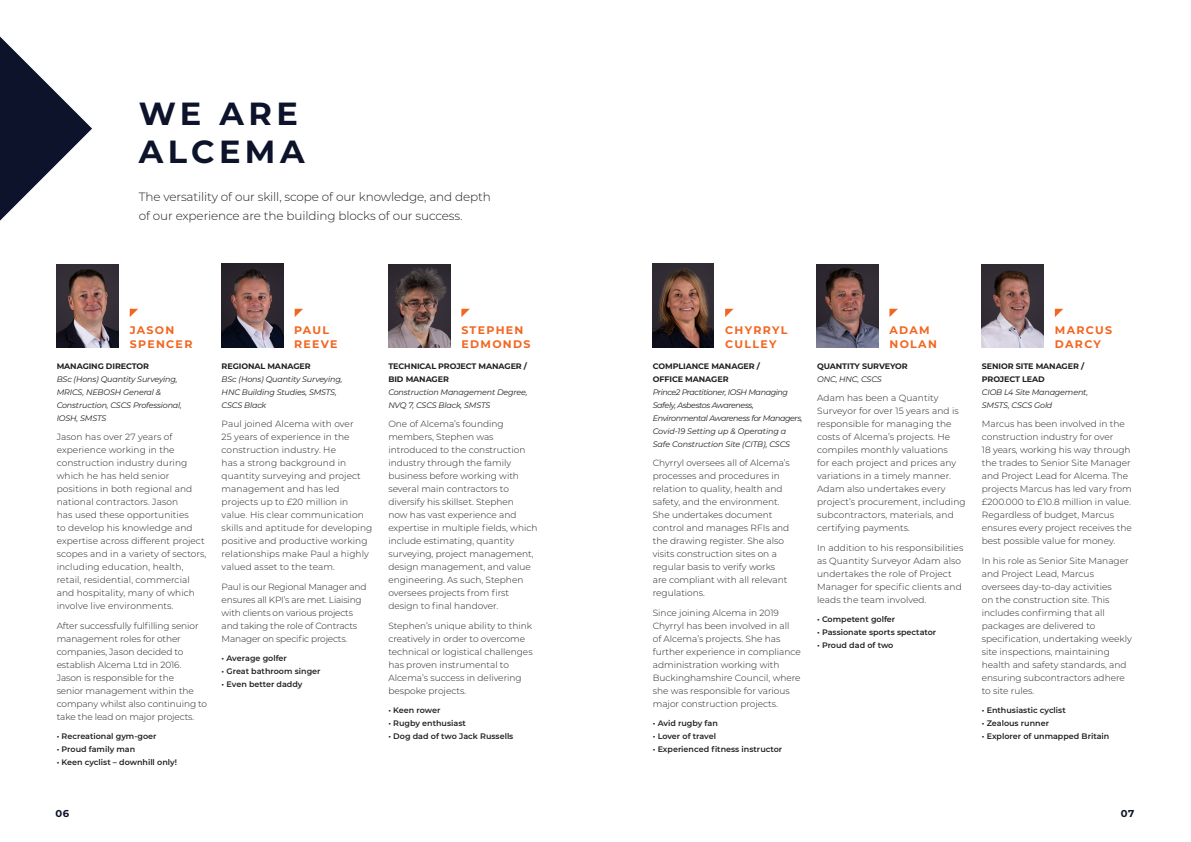
<style>
.page{position:relative;width:1191px;height:842px;background:#fff}
.page>*{position:absolute;margin:0;border:0;box-sizing:border-box;transform-origin:0 0}
.t1{font:700 32px/38px "Montserrat";letter-spacing:.14em;color:#0c132a}
.t2{font:300 12px/19px "Montserrat";letter-spacing:-.01em;color:#231f20}
.t3{font:700 11px/14px "Montserrat";letter-spacing:.125em;color:#f36621}
.t4{font:700 10px "Montserrat";color:#0c132a}
.t5{font:300 9px/13px "Montserrat";color:#231f20}
.t6{font:300 9px/13px "Montserrat";letter-spacing:-.02em;color:#231f20}
.t7{font:600 8px "Montserrat";color:#231f20}
.t8{font:italic 8px/13px "Montserrat";letter-spacing:-.02em;color:#231f20}
.t9{font:italic 8px/13px "Montserrat";letter-spacing:-.05em;color:#231f20}
.t10{font:700 8px/13px "Montserrat";letter-spacing:-.01em;color:#231f20}
.t11{font:700 8px "Montserrat";letter-spacing:.035em;color:#231f20}
.t12{font:700 8px "Montserrat";letter-spacing:.04em;color:#231f20}
</style>
<div class="page">
<img style="left:57px;top:264px;width:61px;height:84px">
<svg style="left:130px;top:309px;width:8px;height:8px"></svg>
<svg style="left:295px;top:309px;width:8px;height:8px"></svg>
<img style="left:222px;top:264px;width:61px;height:84px">
<svg style="left:0;top:37px;width:92px;height:184px"></svg>
<img style="left:388px;top:264px;width:62px;height:84px">
<svg style="left:461px;top:309px;width:9px;height:8px"></svg>
<img style="left:981px;top:264px;width:62px;height:84px">
<svg style="left:1054px;top:309px;width:9px;height:8px"></svg>
<svg style="left:725px;top:309px;width:8px;height:8px"></svg>
<img style="left:652px;top:264px;width:62px;height:84px">
<img style="left:816px;top:264px;width:62px;height:84px">
<svg style="left:889px;top:309px;width:9px;height:8px"></svg>
<h1 class="t1" style="left:139px;top:93px;width:164px">WE ARE<br>ALCEMA</h1>
<h2 class="t2" style="left:139px;top:187px;width:354px">The versatility of our skill, scope of our knowledge, and depth of our experience are the building blocks of our success.</h2>
<p class="t3" style="left:130px;top:322px;width:64px">JASON<br>SPENCER</p>
<p class="t10" style="left:57px;top:359px;width:94px">MANAGING DIRECTOR</p>
<p class="t8" style="left:57px;top:372px;width:127px">BSc (Hons) Quantity Surveying,<br>MRICS, NEBOSH General &amp;<br>Construction, CSCS Professional,<br>IOSH, SMSTS</p>
<p class="t5" style="left:57px;top:430px;width:151px">Jason has over 27 years of experience working in the construction industry during which he has held senior positions in both regional and national contractors. Jason<br>has used these opportunities<br>to develop his knowledge and expertise across different project scopes and in a variety of sectors, including education, health, retail, residential, commercial and hospitality, many of which involve live environments.</p>
<p class="t5" style="left:57px;top:619px;width:152px">After successfully fulfilling senior management roles for other companies, Jason decided to establish Alcema Ltd in 2016.<br>Jason is responsible for the<br>senior management within the company whilst also continuing to take the lead on major projects.</p>
<p class="t7" style="left:57px;top:731px;width:101px">• Recreational gym-goer</p>
<p class="t7" style="left:57px;top:744px;width:80px">• Proud family man</p>
<p class="t7" style="left:57px;top:757px;width:122px">• Keen cyclist – downhill only!</p>
<p class="t3" style="left:294px;top:322px;width:45px">PAUL<br>REEVE</p>
<p class="t12" style="left:222px;top:360px;width:90px">REGIONAL MANAGER</p>
<p class="t8" style="left:222px;top:372px;width:122px">BSc (Hons) Quantity Surveying,<br>HNC Building Studies, SMSTS,<br>CSCS Black</p>
<p class="t5" style="left:222px;top:417px;width:152px">Paul joined Alcema with over<br>25 years of experience in the construction industry. He<br>has a strong background in quantity surveying and project management and has led projects up to £20 million in value. His clear communication skills and aptitude for developing positive and productive working relationships make Paul a highly valued asset to the team.</p>
<p class="t6" style="left:222px;top:580px;width:146px">Paul is our Regional Manager and ensures all KPI’s are met. Liaising with clients on various projects and taking the role of Contracts<br>Manager on specific projects.</p>
<p class="t7" style="left:222px;top:653px;width:67px">• Average golfer</p>
<p class="t7" style="left:222px;top:666px;width:100px">• Great bathroom singer</p>
<p class="t7" style="left:222px;top:679px;width:82px">• Even better daddy</p>
<p class="t3" style="left:461px;top:322px;width:71px">STEPHEN<br>EDMONDS</p>
<p class="t10" style="left:388px;top:359px;width:140px">TECHNICAL PROJECT MANAGER /<br>BID MANAGER</p>
<p class="t8" style="left:388px;top:385px;width:141px">Construction Management Degree,<br>NVQ 7, CSCS Black, SMSTS</p>
<p class="t5" style="left:388px;top:417px;width:150px">One of Alcema’s founding members, Stephen was introduced to the construction industry through the family business before working with several main contractors to diversify his skillset. Stephen<br>now has vast experience and expertise in multiple fields, which include estimating, quantity surveying, project management, design management, and value engineering. As such, Stephen oversees projects from first design to final handover.</p>
<p class="t5" style="left:388px;top:619px;width:146px">Stephen’s unique ability to think creatively in order to overcome technical or logistical challenges has proven instrumental to<br>Alcema’s success in delivering bespoke projects.</p>
<p class="t7" style="left:388px;top:705px;width:54px">• Keen rower</p>
<p class="t7" style="left:388px;top:718px;width:79px">• Rugby enthusiast</p>
<p class="t7" style="left:388px;top:731px;width:127px">• Dog dad of two Jack Russells</p>
<p class="t3" style="left:725px;top:322px;width:64px">CHYRRYL<br>CULLEY</p>
<p class="t10" style="left:653px;top:359px;width:109px">COMPLIANCE MANAGER /<br>OFFICE MANAGER</p>
<p class="t9" style="left:653px;top:385px;width:151px">Prince2 Practitioner, IOSH Managing Safely, Asbestos Awareness, Environmental Awareness for Managers, Covid-19 Setting up &amp; Operating a Safe Construction Site (CITB), CSCS</p>
<p class="t5" style="left:653px;top:456px;width:139px">Chyrryl oversees all of Alcema’s processes and procedures in relation to quality, health and safety, and the environment.<br>She undertakes document control and manages RFIs and the drawing register. She also visits construction sites on a regular basis to verify works are compliant with all relevant regulations.</p>
<p class="t5" style="left:653px;top:606px;width:149px">Since joining Alcema in 2019<br>Chyrryl has been involved in all<br>of Alcema’s projects. She has further experience in compliance administration working with<br>Buckinghamshire Council, where she was responsible for various major construction projects.</p>
<p class="t7" style="left:653px;top:718px;width:67px">• Avid rugby fan</p>
<p class="t7" style="left:653px;top:731px;width:65px">• Lover of travel</p>
<p class="t7" style="left:653px;top:744px;width:131px">• Experienced fitness instructor</p>
<p class="t3" style="left:889px;top:322px;width:49px">ADAM<br>NOLAN</p>
<p class="t11" style="left:817px;top:360px;width:92px">QUANTITY SURVEYOR</p>
<p class="t8" style="left:817px;top:372px;width:66px">ONC, HNC, CSCS</p>
<p class="t5" style="left:817px;top:391px;width:150px">Adam has been a Quantity<br>Surveyor for over 15 years and is responsible for managing the costs of Alcema’s projects. He compiles monthly valuations<br>for each project and prices any variations in a timely manner.<br>Adam also undertakes every project’s procurement, including subcontractors, materials, and certifying payments.</p>
<p class="t5" style="left:817px;top:541px;width:148px">In addition to his responsibilities as Quantity Surveyor Adam also undertakes the role of Project<br>Manager for specific clients and leads the team involved.</p>
<p class="t7" style="left:817px;top:614px;width:80px">• Competent golfer</p>
<p class="t7" style="left:817px;top:627px;width:121px">• Passionate sports spectator</p>
<p class="t7" style="left:817px;top:640px;width:78px">• Proud dad of two</p>
<p class="t3" style="left:1054px;top:322px;width:59px">MARCUS<br>DARCY</p>
<p class="t10" style="left:981px;top:359px;width:104px">SENIOR SITE MANAGER /<br>PROJECT LEAD</p>
<p class="t8" style="left:981px;top:385px;width:108px">CIOB L4 Site Management,<br>SMSTS, CSCS Gold</p>
<p class="t5" style="left:981px;top:417px;width:152px">Marcus has been involved in the construction industry for over<br>18 years, working his way through the trades to Senior Site Manager and Project Lead for Alcema. The projects Marcus has led vary from £200.000 to £10.8 million in value.<br>Regardless of budget, Marcus ensures every project receives the best possible value for money.</p>
<p class="t5" style="left:981px;top:554px;width:151px">In his role as Senior Site Manager and Project Lead, Marcus oversees day-to-day activities<br>on the construction site. This includes confirming that all packages are delivered to specification, undertaking weekly site inspections, maintaining health and safety standards, and ensuring subcontractors adhere to site rules.</p>
<p class="t7" style="left:981px;top:705px;width:85px">• Enthusiastic cyclist</p>
<p class="t7" style="left:981px;top:718px;width:69px">• Zealous runner</p>
<p class="t7" style="left:981px;top:731px;width:129px">• Explorer of unmapped Britain</p>
<p class="t4" style="left:56px;top:806px;width:15px">06</p>
<p class="t4" style="left:1121px;top:806px;width:15px">07</p>
</div>
